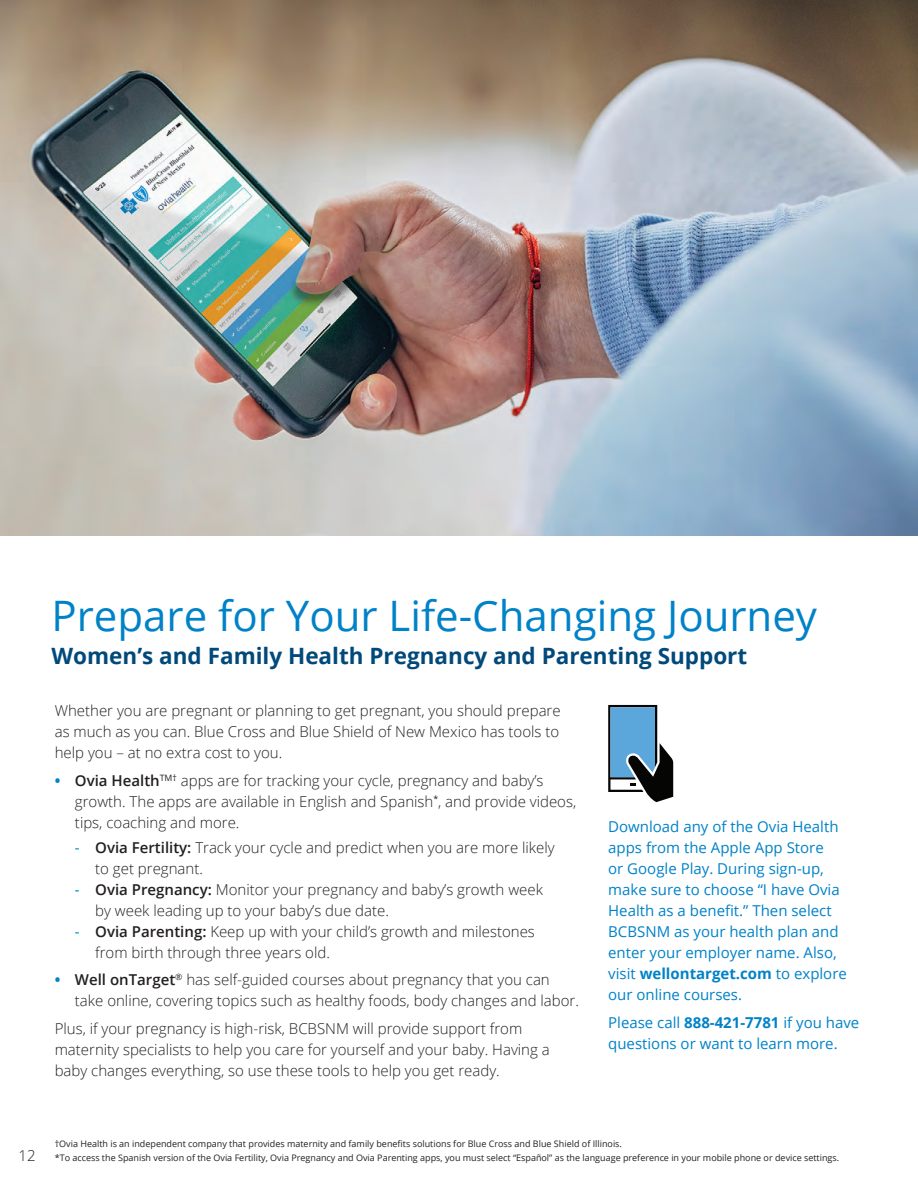
<style>
.page{position:relative;width:918px;height:1188px;background:#fff}
.page>*{position:absolute;margin:0;border:0;box-sizing:border-box;transform-origin:0 0}
.t1{font:42px "Open Sans";color:#0082c8}
.t2{font:700 22.5px "Open Sans";color:#00497b}
.t3{font:300 15px/21px "Open Sans";color:#231f20}
.t4{font:15px/21px "Open Sans";color:#0082c8}
.t5{font:9px/14.2px "Open Sans";color:#231f20}
.s1{font-weight:700;color:#0082c8}
.s2{font-weight:600}
.s3{font-weight:400;color:#0082c8}
.s4{font-weight:700}
</style>
<div class="page">
<svg style="left:608px;top:705px;width:65px;height:97px"></svg>
<img style="left:0;top:0;width:918px;height:536px">
<h1 class="t1" style="left:51px;top:586px;width:767px">Prepare for Your Life-Changing Journey</h1>
<h2 class="t2" style="left:51px;top:640px;width:697px">Women’s and Family Health Pregnancy and Parenting Support</h2>
<p class="t3" style="left:55px;top:700px;width:507px;text-align:justify">Whether you are pregnant or planning to get pregnant, you should prepare as much as you can. Blue Cross and Blue Shield of New Mexico has tools to help you – at no extra cost to you.</p>
<p class="t3" style="left:75px;top:770px;width:503px;text-indent:-20px"><span class="s1">•</span> <span class="s2">Ovia Health</span><sup>TM†</sup> apps are for tracking your cycle, pregnancy and baby’s growth. The apps are available in English and Spanish<sup>*</sup>, and provide videos, tips, coaching and more.</p>
<p class="t3" style="left:95px;top:836px;width:461px;text-indent:-20px"><span class="s3">-</span> <span class="s2">Ovia Fertility:</span> Track your cycle and predict when you are more likely to get pregnant.</p>
<p class="t3" style="left:95px;top:878px;width:449px;text-indent:-20px"><span class="s3">-</span> <span class="s2">Ovia Pregnancy:</span> Monitor your pregnancy and baby’s growth week by week leading up to your baby’s due date.</p>
<p class="t3" style="left:95px;top:920px;width:441px;text-indent:-20px"><span class="s3">-</span> <span class="s2">Ovia Parenting:</span> Keep up with your child’s growth and milestones from birth through three years old.</p>
<p class="t3" style="left:75px;top:969px;width:506px;text-indent:-20px"><span class="s1">•</span> <span class="s2">Well onTarget</span><sup>®</sup> has self-guided courses about pregnancy that you can take online, covering topics such as healthy foods, body changes and labor.</p>
<p class="t3" style="left:55px;top:1018px;width:497px">Plus, if your pregnancy is high-risk, BCBSNM will provide support from maternity specialists to help you care for yourself and your baby. Having a baby changes everything, so use these tools to help you get ready.</p>
<p class="t4" style="left:608px;top:816px;width:240px">Download any of the Ovia Health apps from the Apple App Store<br>or Google Play. During sign-up, make sure to choose “I have Ovia<br>Health as a benefit.” Then select<br>BCBSNM as your health plan and enter your employer name. Also, visit <span class="s4">wellontarget.com</span> to explore our online courses.</p>
<p class="t4" style="left:608px;top:1011px;width:253px">Please call <span class="s4">888-421-7781</span> if you have questions or want to learn more.</p>
<p class="t3" style="left:18px;top:1145px;width:19px">12</p>
<p class="t5" style="left:55px;top:1136px;width:786px">†Ovia Health is an independent company that provides maternity and family benefits solutions for Blue Cross and Blue Shield of Illinois.<br>*To access the Spanish version of the Ovia Fertility, Ovia Pregnancy and Ovia Parenting apps, you must select “Español” as the language preference in your mobile phone or device settings.</p>
</div>
